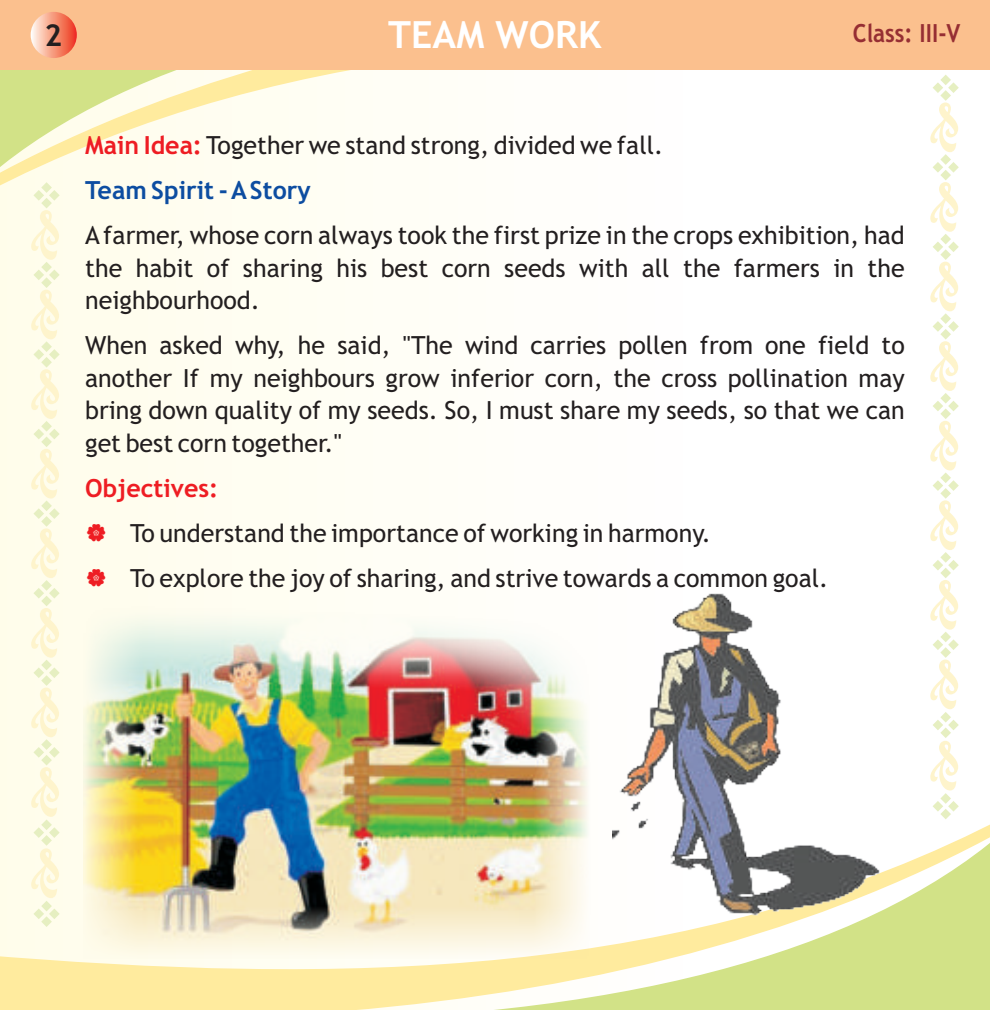
<style>
.page{position:relative;width:990px;height:1010px;background:#fff}
.page>*{position:absolute;margin:0;border:0;box-sizing:border-box;transform-origin:0 0}
.t1{font:700 37.5px "Trebuchet MS";color:#fff}
.t2{font:700 30px "Trebuchet MS";color:#231f20}
.t3{font:25px/32.5px "Trebuchet MS";color:#231f20;text-align:justify}
.t4{font:700 25px "Trebuchet MS";color:#0d4da1}
.t5{font:700 25px "Trebuchet MS";color:#ee1d23}
.t6{font:700 25px "Trebuchet MS";color:#962e33;scale:.9 1}
.s1{font-weight:700;color:#ee1d23}
</style>
<div class="page">
<div style="left:0;top:0;width:694px;height:1009px;background:#fffef5"></div>
<svg style="left:0;top:70px;width:694px;height:126px"></svg>
<svg style="left:0;top:824px;width:990px;height:185px"></svg>
<svg style="left:930px;top:75px;width:29px;height:744px"></svg>
<svg style="left:31px;top:182px;width:29px;height:744px"></svg>
<div style="left:0;top:0;width:990px;height:70px;background:#fbc08e"></div>
<svg style="left:31px;top:12px;width:46px;height:46px;background:#f69880"></svg>
<img style="left:83px;top:623px;width:513px;height:335px">
<img style="left:612px;top:591px;width:270px;height:327px">
<p class="t2" style="left:44px;top:24px;width:19px">2</p>
<h1 class="t1" style="left:388px;top:21px;width:214px">TEAM WORK</h1>
<p class="t6" style="left:853px;top:23px;width:121px">Class: III-V</p>
<p class="t3" style="left:85px;top:131px;width:580px"><span class="s1">Main Idea:</span> Together we stand strong, divided we fall.</p>
<p class="t4" style="left:85px;top:181px;width:227px">Team Spirit - AStory</p>
<p class="t3" style="left:85px;top:221px;width:821px">Afarmer, whose corn always took the first prize in the crops exhibition, had the habit of sharing his best corn seeds with all the farmers in the neighbourhood.</p>
<p class="t3" style="left:85px;top:331px;width:821px">When asked why, he said, "The wind carries pollen from one field to another If my neighbours grow inferior corn, the cross pollination may bring down quality of my seeds. So, I must share my seeds, so that we can get best corn together."</p>
<p class="t5" style="left:85px;top:478px;width:135px">Objectives:</p>
<p class="t3" style="left:130px;top:512px;width:700px;line-height:45px">To understand the importance of working in harmony.<br>To explore the joy of sharing, and strive towards a common goal.</p>
</div>
